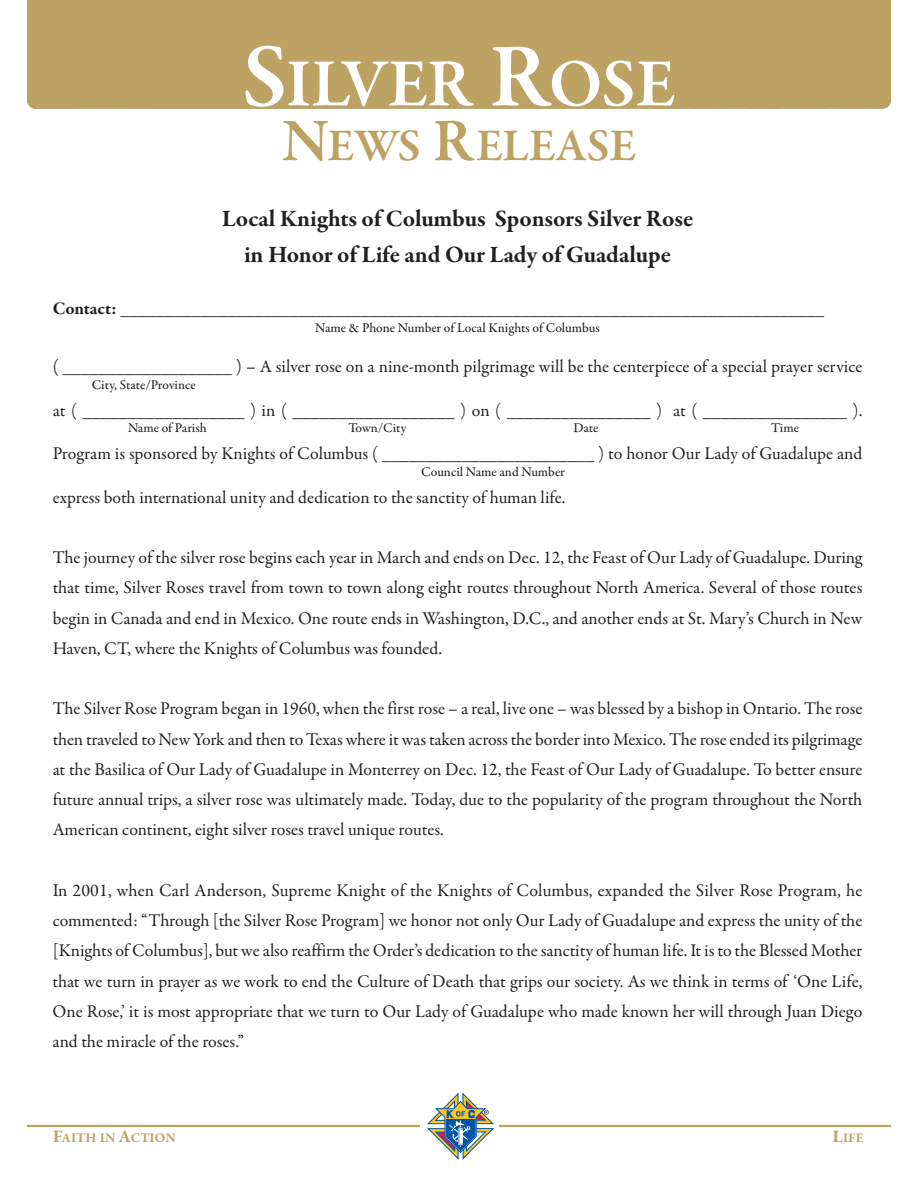
<style>
.page{position:relative;width:918px;height:1188px;background:#fff}
.page>*{position:absolute;margin:0;border:0;box-sizing:border-box;transform-origin:0 0}
.t1{font:600 68.7px "Garamond Premr Pro";letter-spacing:-.005em;color:#fff}
.t2{font:600 46.2px "Garamond Premr Pro";letter-spacing:-.015em;color:#bca263}
.t3{font:700 24px/36.6px "Garamond Premr Pro";letter-spacing:-.005em;color:#231f20;text-align:center}
.t4{font:18px/30.3px "Garamond Premr Pro";color:#231f20;text-align:justify}
.t5{font:500 18px "Garamond Premr Pro";color:#231f20}
.t6{font:500 13.5px "Garamond Premr Pro";color:#231f20}
.t7{font:700 13.5px "Garamond Premr Pro";color:#bca263}
.s1{font-size:91.5px}
.s2{font-size:61.5px}
.s3{font-weight:700}
.s4{font-weight:500}
.s5{font-size:18px}
</style>
<div class="page">
<div style="left:27px;top:0;width:864px;height:109px;background:#bca263"></div>
<hr style="left:27px;top:1125px;width:864px;height:2px;background:#bca263">
<div style="left:421px;top:1090px;width:78px;height:70px;background:#fff"></div>
<svg style="left:427px;top:1093px;width:66px;height:66px"></svg>
<h1 class="t1" style="left:242px;top:57px;width:436px"><span class="s1">S</span>ILVER <span class="s1">R</span>OSE</h1>
<h2 class="t2" style="left:282px;top:128px;width:356px"><span class="s2">N</span>EWS <span class="s2">R</span>ELEASE</h2>
<h3 class="t3" style="left:222px;top:202px;width:473px">Local Knights of Columbus Sponsors Silver Rose in Honor of Life and Our Lady of Guadalupe</h3>
<p class="t5" style="left:53px;top:301px;width:773px"><span class="s3">Contact:</span> _______________________________________________________________________________</p>
<p class="t6" style="left:315px;top:322px;width:286px">Name &amp; Phone Number of Local Knights of Columbus</p>
<p class="t4" style="left:53px;top:353px;width:811px"><span class="s4">( ___________________ ) –</span> A silver rose on a nine-month pilgrimage will be the centerpiece of a special prayer service</p>
<p class="t6" style="left:92px;top:379px;width:106px">City, State/Province</p>
<p class="t4" style="left:53px;top:397px;width:811px">at ( __________________ ) in ( __________________ ) on ( ________________ ) at ( ________________ ).</p>
<p class="t6" style="left:128px;top:423px;width:80px">Name of Parish</p>
<p class="t6" style="left:348px;top:423px;width:60px">Town/City</p>
<p class="t6" style="left:573px;top:423px;width:27px">Date</p>
<p class="t6" style="left:771px;top:423px;width:30px">Time</p>
<p class="t4" style="left:53px;top:440px;width:811px">Program is sponsored by Knights of Columbus ( ________________________ ) to honor Our Lady of Guadalupe and</p>
<p class="t6" style="left:421px;top:466px;width:145px">Council Name and Number</p>
<p class="t4" style="left:53px;top:483px;width:514px">express both international unity and dedication to the sanctity of human life.</p>
<p class="t4" style="left:53px;top:544px;width:811px">The journey of the silver rose begins each year in March and ends on Dec. 12, the Feast of Our Lady of Guadalupe. During that time, Silver Roses travel from town to town along eight routes throughout North America. Several of those routes begin in Canada and end in Mexico. One route ends in Washington, D.C., and another ends at St. Mary’s Church in New Haven, CT, where the Knights of Columbus was founded.</p>
<p class="t4" style="left:53px;top:695px;width:811px">The Silver Rose Program began in 1960, when the first rose – a real, live one – was blessed by a bishop in Ontario. The rose then traveled to New York and then to Texas where it was taken across the border into Mexico. The rose ended its pilgrimage at the Basilica of Our Lady of Guadalupe in Monterrey on Dec. 12, the Feast of Our Lady of Guadalupe. To better ensure future annual trips, a silver rose was ultimately made. Today, due to the popularity of the program throughout the North American continent, eight silver roses travel unique routes.</p>
<p class="t4" style="left:53px;top:877px;width:811px">In 2001, when Carl Anderson, Supreme Knight of the Knights of Columbus, expanded the Silver Rose Program, he commented: “Through [the Silver Rose Program] we honor not only Our Lady of Guadalupe and express the unity of the [Knights of Columbus], but we also reaffirm the Order’s dedication to the sanctity of human life. It is to the Blessed Mother that we turn in prayer as we work to end the Culture of Death that grips our society. As we think in terms of ‘One Life, One Rose,’ it is most appropriate that we turn to Our Lady of Guadalupe who made known her will through Juan Diego and the miracle of the roses.”</p>
<p class="t7" style="left:53px;top:1132px;width:125px"><span class="s5">F</span>AITH IN <span class="s5">A</span>CTION</p>
<p class="t7" style="left:832px;top:1132px;width:33px"><span class="s5">L</span>IFE</p>
</div>
